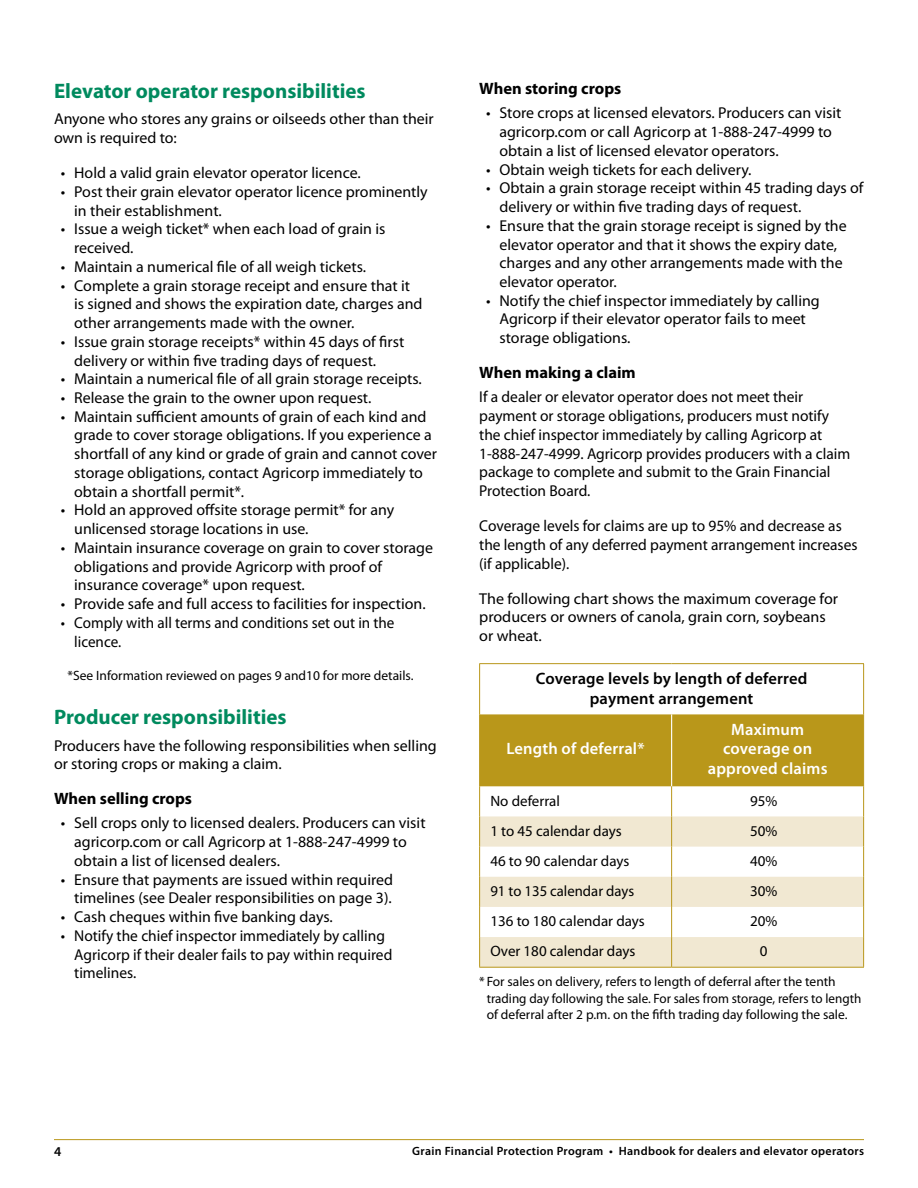
<style>
.page{position:relative;width:918px;height:1188px;background:#fff}
.page>*{position:absolute;margin:0;border:0;box-sizing:border-box;transform-origin:0 0}
.t1{font:700 21px "Myriad Pro";color:#008a5e}
.t2{font:600 16.5px/19.5px "Myriad Pro";letter-spacing:.01em;color:#000;text-align:center}
.t3{font:700 16.5px "Myriad Pro";color:#000}
.t4{font:600 16.5px/19.5px "Myriad Pro";letter-spacing:.01em;color:#fff;text-align:center}
.t5{font:15.75px/18.8px "Myriad Pro";color:#000}
.t6{font:15.75px/18.8px "Myriad Pro";color:#000;scale:.96 1}
.t7{font:15px "Myriad Pro";color:#000}
.t8{font:13.5px/16.5px "Myriad Pro";color:#000}
.t9{font:600 13.5px "Myriad Pro";color:#000}
.t10{font:600 12px "Myriad Pro";letter-spacing:.025em;color:#000}
</style>
<div class="page">
<hr style="left:54px;top:1139px;width:810px;height:1px;background:#b9971a">
<div style="left:480px;top:714px;width:383px;height:72px;background:#b9971a"></div>
<svg style="left:480px;top:816px;width:383px;height:151px;fill:#f1e8d2"></svg>
<hr style="left:671px;top:714px;width:1px;height:72px;background:#fff">
<hr style="left:479px;top:714px;width:1px;height:72px;background:#b9971a">
<hr style="left:479px;top:786px;width:1px;height:30px;background:#b9971a">
<hr style="left:479px;top:816px;width:1px;height:31px;background:#b9971a">
<hr style="left:479px;top:847px;width:1px;height:30px;background:#b9971a">
<hr style="left:479px;top:877px;width:1px;height:30px;background:#b9971a">
<hr style="left:479px;top:907px;width:1px;height:30px;background:#b9971a">
<hr style="left:479px;top:937px;width:1px;height:30px;background:#b9971a">
<hr style="left:671px;top:786px;width:1px;height:30px;background:#b9971a">
<hr style="left:671px;top:816px;width:1px;height:31px;background:#b9971a">
<hr style="left:671px;top:847px;width:1px;height:30px;background:#b9971a">
<hr style="left:671px;top:877px;width:1px;height:30px;background:#b9971a">
<hr style="left:671px;top:907px;width:1px;height:30px;background:#b9971a">
<hr style="left:671px;top:937px;width:1px;height:30px;background:#b9971a">
<hr style="left:863px;top:664px;width:1px;height:50px;background:#b9971a">
<hr style="left:863px;top:714px;width:1px;height:72px;background:#b9971a">
<hr style="left:863px;top:786px;width:1px;height:30px;background:#b9971a">
<hr style="left:863px;top:816px;width:1px;height:31px;background:#b9971a">
<hr style="left:863px;top:847px;width:1px;height:30px;background:#b9971a">
<hr style="left:863px;top:877px;width:1px;height:30px;background:#b9971a">
<hr style="left:863px;top:907px;width:1px;height:30px;background:#b9971a">
<hr style="left:863px;top:937px;width:1px;height:30px;background:#b9971a">
<hr style="left:479px;top:664px;width:1px;height:50px;background:#b9971a">
<hr style="left:479px;top:967px;width:193px;height:1px;background:#b9971a">
<hr style="left:672px;top:967px;width:192px;height:1px;background:#b9971a">
<hr style="left:479px;top:663px;width:193px;height:1px;background:#b9971a">
<hr style="left:672px;top:663px;width:192px;height:1px;background:#b9971a">
<h1 class="t1" style="left:54px;top:77px;width:313px">Elevator operator responsibilities</h1>
<p class="t5" style="left:54px;top:109px;width:381px">Anyone who stores any grains or oilseeds other than their own is required to:</p>
<p class="t5" style="left:61px;top:163px;width:302px">• Hold a valid grain elevator operator licence.</p>
<p class="t5" style="left:74px;top:182px;width:355px;text-indent:-14px">• Post their grain elevator operator licence prominently in their establishment.</p>
<p class="t5" style="left:74px;top:219px;width:313px;text-indent:-14px">• Issue a weigh ticket* when each load of grain is received.</p>
<p class="t5" style="left:61px;top:257px;width:307px">• Maintain a numerical file of all weigh tickets.</p>
<p class="t5" style="left:74px;top:276px;width:350px;text-indent:-14px">• Complete a grain storage receipt and ensure that it is signed and shows the expiration date, charges and other arrangements made with the owner.</p>
<p class="t5" style="left:74px;top:332px;width:332px;text-indent:-14px">• Issue grain storage receipts* within 45 days of first delivery or within five trading days of request.</p>
<p class="t5" style="left:61px;top:369px;width:363px">• Maintain a numerical file of all grain storage receipts.</p>
<p class="t5" style="left:61px;top:388px;width:312px">• Release the grain to the owner upon request.</p>
<p class="t5" style="left:74px;top:407px;width:364px;text-indent:-14px">• Maintain sufficient amounts of grain of each kind and grade to cover storage obligations. If you experience a shortfall of any kind or grade of grain and cannot cover storage obligations, contact Agricorp immediately to obtain a shortfall permit*.</p>
<p class="t5" style="left:74px;top:501px;width:321px;text-indent:-14px">• Hold an approved offsite storage permit* for any unlicensed storage locations in use.</p>
<p class="t5" style="left:74px;top:538px;width:360px;text-indent:-14px">• Maintain insurance coverage on grain to cover storage obligations and provide Agricorp with proof of insurance coverage* upon request.</p>
<p class="t5" style="left:61px;top:594px;width:366px">• Provide safe and full access to facilities for inspection.</p>
<p class="t6" style="left:74px;top:613px;width:335px;text-indent:-14px">• Comply with all terms and conditions set out in the licence.</p>
<p class="t8" style="left:68px;top:667px;width:348px">*See Information reviewed on pages 9 and10 for more details.</p>
<h1 class="t1" style="left:54px;top:703px;width:234px">Producer responsibilities</h1>
<p class="t5" style="left:54px;top:736px;width:384px">Producers have the following responsibilities when selling or storing crops or making a claim.</p>
<p class="t3" style="left:54px;top:788px;width:140px">When selling crops</p>
<p class="t5" style="left:74px;top:814px;width:353px;text-indent:-14px">• Sell crops only to licensed dealers. Producers can visit agricorp.com or call Agricorp at 1-888-247-4999 to obtain a list of licensed dealers.</p>
<p class="t5" style="left:61px;top:870px;width:334px;text-align:right">• Ensure that payments are issued within required timelines (see Dealer responsibilities on page 3).</p>
<p class="t5" style="left:61px;top:907px;width:274px">• Cash cheques within five banking days.</p>
<p class="t5" style="left:74px;top:926px;width:320px;text-indent:-14px">• Notify the chief inspector immediately by calling<br>Agricorp if their dealer fails to pay within required timelines.</p>
<p class="t3" style="left:479px;top:78px;width:144px">When storing crops</p>
<p class="t5" style="left:500px;top:103px;width:343px;text-indent:-14px">• Store crops at licensed elevators. Producers can visit agricorp.com or call Agricorp at 1-888-247-4999 to obtain a list of licensed elevator operators.</p>
<p class="t5" style="left:486px;top:160px;width:267px">• Obtain weigh tickets for each delivery.</p>
<p class="t5" style="left:500px;top:178px;width:366px;text-indent:-14px">• Obtain a grain storage receipt within 45 trading days of delivery or within five trading days of request.</p>
<p class="t5" style="left:500px;top:216px;width:349px;text-indent:-14px">• Ensure that the grain storage receipt is signed by the elevator operator and that it shows the expiry date, charges and any other arrangements made with the elevator operator.</p>
<p class="t5" style="left:500px;top:291px;width:322px;text-indent:-14px">• Notify the chief inspector immediately by calling<br>Agricorp if their elevator operator fails to meet storage obligations.</p>
<p class="t3" style="left:479px;top:362px;width:158px">When making a claim</p>
<p class="t5" style="left:479px;top:388px;width:373px">If a dealer or elevator operator does not meet their payment or storage obligations, producers must notify the chief inspector immediately by calling Agricorp at 1-888-247-4999. Agricorp provides producers with a claim package to complete and submit to the Grain Financial Protection Board.</p>
<p class="t5" style="left:479px;top:516px;width:380px">Coverage levels for claims are up to 95% and decrease as the length of any deferred payment arrangement increases (if applicable).</p>
<p class="t5" style="left:479px;top:589px;width:360px">The following chart shows the maximum coverage for producers or owners of canola, grain corn, soybeans or wheat.</p>
<p class="t2" style="left:536px;top:668px;width:273px">Coverage levels by length of deferred payment arrangement</p>
<p class="t4" style="left:507px;top:739px;width:140px">Length of deferral*</p>
<p class="t4" style="left:708px;top:719px;width:121px">Maximum coverage on approved claims</p>
<p class="t7" style="left:490px;top:791px;width:71px">No deferral</p>
<p class="t7" style="left:750px;top:791px;width:29px">95%</p>
<p class="t7" style="left:490px;top:822px;width:133px">1 to 45 calendar days</p>
<p class="t7" style="left:750px;top:822px;width:29px">50%</p>
<p class="t7" style="left:490px;top:852px;width:141px">46 to 90 calendar days</p>
<p class="t7" style="left:750px;top:852px;width:29px">40%</p>
<p class="t7" style="left:490px;top:882px;width:145px">91 to 135 calendar days</p>
<p class="t7" style="left:750px;top:882px;width:29px">30%</p>
<p class="t7" style="left:490px;top:912px;width:156px">136 to 180 calendar days</p>
<p class="t7" style="left:750px;top:912px;width:29px">20%</p>
<p class="t7" style="left:490px;top:942px;width:147px">Over 180 calendar days</p>
<p class="t7" style="left:760px;top:942px;width:9px">0</p>
<p class="t8" style="left:487px;top:973px;width:376px;text-indent:-8px">* For sales on delivery, refers to length of deferral after the tenth trading day following the sale. For sales from storage, refers to length of deferral after 2 p.m. on the fifth trading day following the sale.</p>
<p class="t9" style="left:54px;top:1143px;width:9px">4</p>
<p class="t10" style="left:412px;top:1143px;width:453px">Grain Financial Protection Program • Handbook for dealers and elevator operators</p>
</div>
